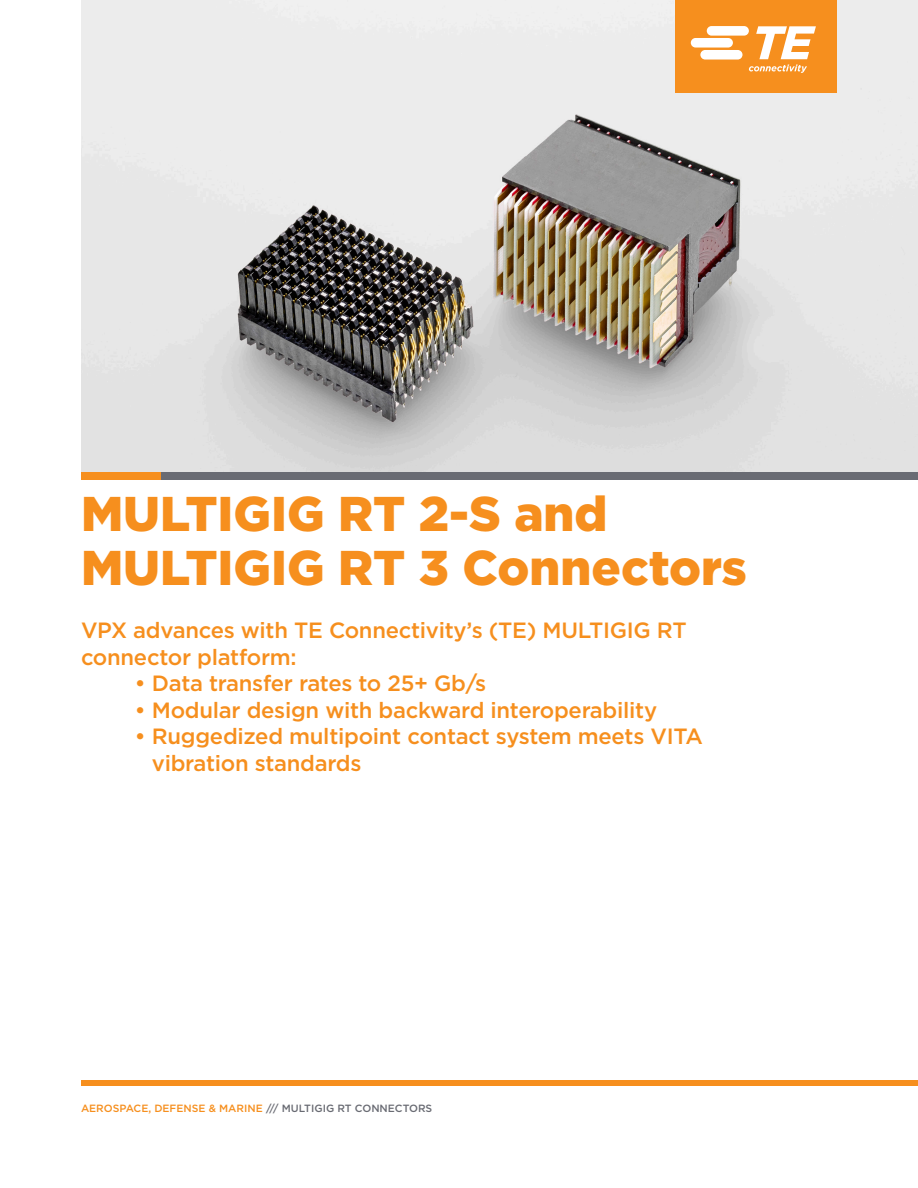
<style>
.page{position:relative;width:918px;height:1188px;background:#fff}
.page>*{position:absolute;margin:0;border:0;box-sizing:border-box;transform-origin:0 0}
.LS_Headline_Simple_C{font:900 48.75px/54px "Gotham";color:#f68f1e}
.LS_Headline_Simple_C-2{font:500 22.05px/26.5px "Gotham";letter-spacing:-.015em;color:#f68f1e}
.LS_Footer_Info{font:500 10.5px "Gotham";color:#f68f1e}
.s1{color:#696b73}
</style>
<div class="page">
<img style="left:81px;top:0;width:837px;height:472px">
<div style="left:675px;top:0;width:162px;height:93px;background:#f68f1e"></div>
<svg style="left:691px;top:26px;width:125px;height:47px"></svg>
<div style="left:81px;top:1080px;width:837px;height:6px;background:#f68f1e"></div>
<div style="left:160px;top:472px;width:758px;height:8px;background:#696b73"></div>
<div style="left:81px;top:472px;width:79px;height:8px;background:#f68f1e"></div>
<p class="LS_Headline_Simple_C" style="left:81px;top:487px;width:667px">MULTIGIG RT 2-S and<br>MULTIGIG RT 3 Connectors</p>
<p class="LS_Headline_Simple_C-2" style="left:81px;top:617px;width:607px">VPX advances with TE Connectivity’s (TE) MULTIGIG RT connector platform:</p>
<p class="LS_Headline_Simple_C-2" style="left:135px;top:670px;width:353px">• Data transfer rates to 25+ Gb/s</p>
<p class="LS_Headline_Simple_C-2" style="left:135px;top:697px;width:524px">• Modular design with backward interoperability</p>
<p class="LS_Headline_Simple_C-2" style="left:152px;top:723px;width:553px;text-indent:-17px">• Ruggedized multipoint contact system meets VITA vibration standards</p>
<p class="LS_Footer_Info" style="left:81px;top:1102px;width:353px">AEROSPACE, DEFENSE &amp; MARINE <span class="s1">/// MULTIGIG RT CONNECTORS</span></p>
</div>
